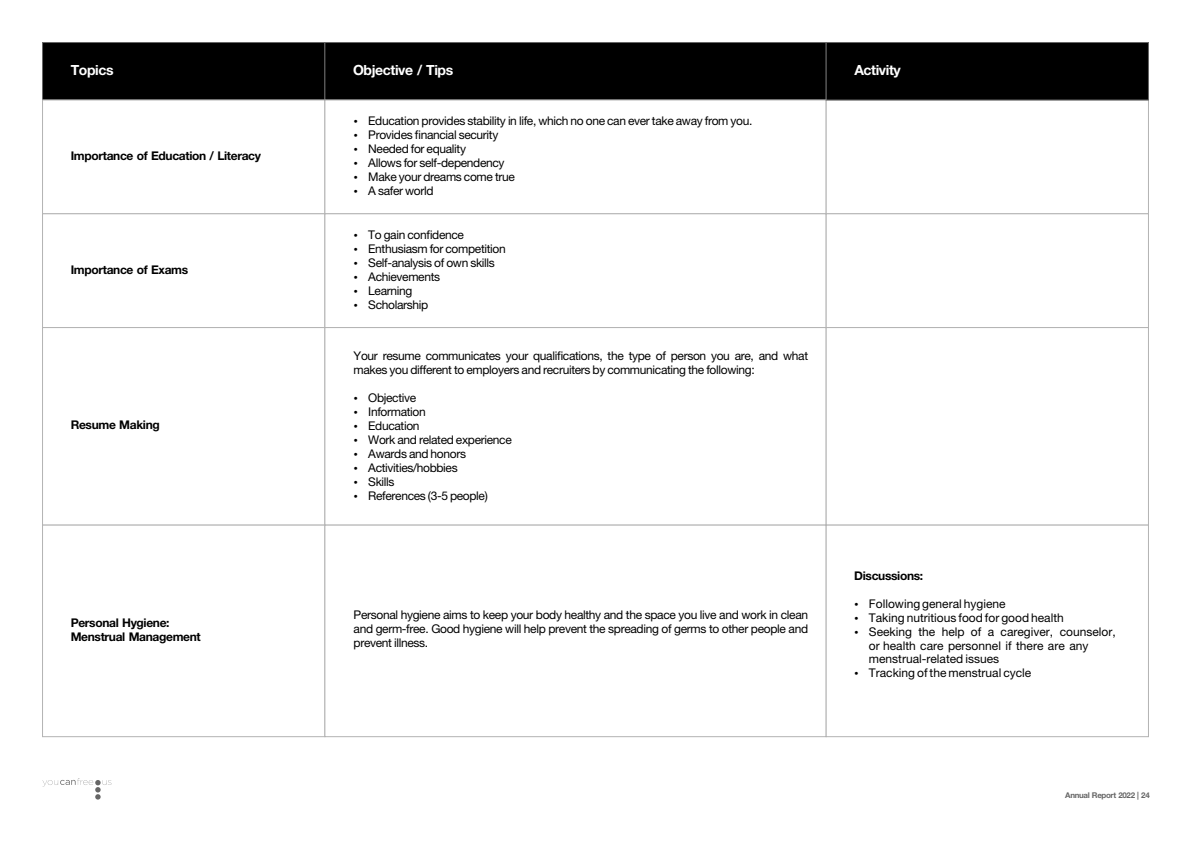
<style>
.page{position:relative;width:1191px;height:842px;background:#fff}
.page>*{position:absolute;margin:0;border:0;box-sizing:border-box;transform-origin:0 0}
.t1{font:700 14px "Helvetica Neue LT Pro";letter-spacing:-.03em;color:#fff}
.t2{font:12px/14px "Helvetica Neue LT Pro";letter-spacing:-.03em;color:#000}
.t3{font:12px/13.9px "Helvetica Neue LT Pro";color:#000}
.t4{font:700 12px/14.3px "Helvetica Neue LT Pro";letter-spacing:-.03em;color:#000}
.t5{font:700 7.9px "Helvetica Neue LT Pro";letter-spacing:-.04em;color:#666}
</style>
<div class="page">
<div style="left:42px;top:42px;width:283px;height:58px;background:#000;border:1px solid #666"></div>
<div style="left:42px;top:100px;width:283px;height:114px;background:#fff;border:1px solid #b3b3b3"></div>
<div style="left:42px;top:214px;width:283px;height:114px;background:#fff;border:1px solid #b3b3b3"></div>
<div style="left:42px;top:327px;width:283px;height:198px;background:#fff;border:1px solid #b3b3b3"></div>
<div style="left:42px;top:525px;width:283px;height:212px;background:#fff;border:1px solid #b3b3b3"></div>
<div style="left:325px;top:42px;width:501px;height:58px;background:#000;border:1px solid #666"></div>
<div style="left:325px;top:100px;width:501px;height:114px;background:#fff;border:1px solid #b3b3b3"></div>
<div style="left:325px;top:214px;width:501px;height:114px;background:#fff;border:1px solid #b3b3b3"></div>
<div style="left:325px;top:327px;width:501px;height:198px;background:#fff;border:1px solid #b3b3b3"></div>
<div style="left:325px;top:525px;width:501px;height:212px;background:#fff;border:1px solid #b3b3b3"></div>
<div style="left:826px;top:100px;width:322px;height:114px;background:#fff;border:1px solid #b3b3b3"></div>
<div style="left:826px;top:214px;width:322px;height:114px;background:#fff;border:1px solid #b3b3b3"></div>
<div style="left:826px;top:327px;width:322px;height:198px;background:#fff;border:1px solid #b3b3b3"></div>
<div style="left:826px;top:525px;width:322px;height:212px;background:#fff;border:1px solid #b3b3b3"></div>
<div style="left:826px;top:42px;width:322px;height:58px;background:#000;border:1px solid #666"></div>
<svg style="left:43px;top:778px;width:68px;height:21px"></svg>
<p class="t1" style="left:71px;top:65px;width:44px">Topics</p>
<p class="t1" style="left:353px;top:65px;width:102px">Objective / Tips</p>
<p class="t1" style="left:854px;top:65px;width:48px">Activity</p>
<p class="t4" style="left:71px;top:150px;width:192px">Importance of Education / Literacy</p>
<p class="t4" style="left:71px;top:264px;width:119px">Importance of Exams</p>
<p class="t4" style="left:71px;top:420px;width:91px">Resume Making</p>
<p class="t4" style="left:71px;top:617px;width:132px">Personal Hygiene:<br>Menstrual Management</p>
<p class="t2" style="left:368px;top:115px;width:386px">Education provides stability in life, which no one can ever take away from you.<br>Provides financial security<br>Needed for equality<br>Allows for self-dependency<br>Make your dreams come true<br>A safer world</p>
<p class="t2" style="left:368px;top:229px;width:139px">To gain confidence<br>Enthusiasm for competition<br>Self-analysis of own skills<br>Achievements<br>Learning<br>Scholarship</p>
<p class="t2" style="left:353px;top:351px;width:456px">Your resume communicates your qualifications, the type of person you are, and what makes you different to employers and recruiters by communicating the following:</p>
<p class="t2" style="left:368px;top:393px;width:145px">Objective<br>Information<br>Education<br>Work and related experience<br>Awards and honors<br>Activities/hobbies<br>Skills<br>References (3-5 people)</p>
<p class="t2" style="left:353px;top:609px;width:456px;text-align:justify">Personal hygiene aims to keep your body healthy and the space you live and work in clean and germ-free. Good hygiene will help prevent the spreading of germs to other people and prevent illness.</p>
<p class="t4" style="left:854px;top:570px;width:70px">Discussions:</p>
<p class="t3" style="left:869px;top:598px;width:248px">Following general hygiene<br>Taking nutritious food for good health<br>Seeking the help of a caregiver, counselor, or health care personnel if there are any menstrual-related issues<br>Tracking of the menstrual cycle</p>
<p class="t5" style="left:1065px;top:792px;width:86px">Annual Report 2022 | 24</p>
</div>
